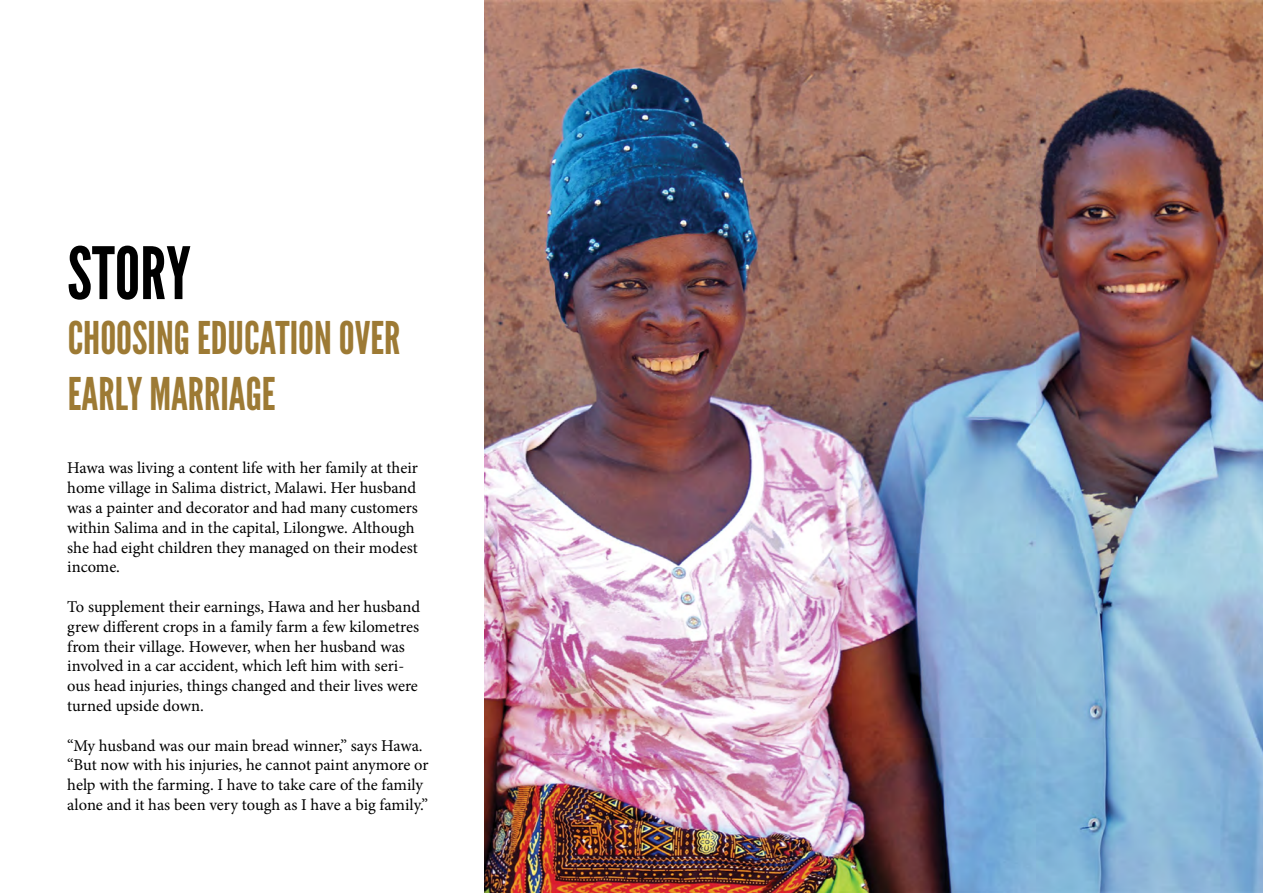
<style>
.page{position:relative;width:1263px;height:893px;background:#fff}
.page>*{position:absolute;margin:0;border:0;box-sizing:border-box;transform-origin:0 0}
.t1{font:72px "League Gothic";color:#000}
.t2{font:45px/55.5px "League Gothic";color:#9d7a34}
.t3{font:16.5px/19.8px "Minion Pro";color:#000}
</style>
<div class="page">
<img style="left:485px;top:0;width:778px;height:893px">
<h1 class="t1" style="left:67px;top:231px;width:125px">STORY</h1>
<h2 class="t2" style="left:68px;top:311px;width:334px">CHOOSING EDUCATION OVER<br>EARLY MARRIAGE</h2>
<p class="t3" style="left:67px;top:458px;width:352px">Hawa was living a content life with her family at their home village in Salima district, Malawi. Her husband was a painter and decorator and had many customers within Salima and in the capital, Lilongwe. Although she had eight children they managed on their modest income.</p>
<p class="t3" style="left:67px;top:597px;width:354px">To supplement their earnings, Hawa and her husband grew different crops in a family farm a few kilometres from their village. However, when her husband was involved in a car accident, which left him with seri&shy;ous head injuries, things changed and their lives were turned upside down.</p>
<p class="t3" style="left:67px;top:735px;width:363px">“My husband was our main bread winner,” says Hawa. “But now with his injuries, he cannot paint anymore or help with the farming. I have to take care of the family alone and it has been very tough as I have a big family.”</p>
</div>
